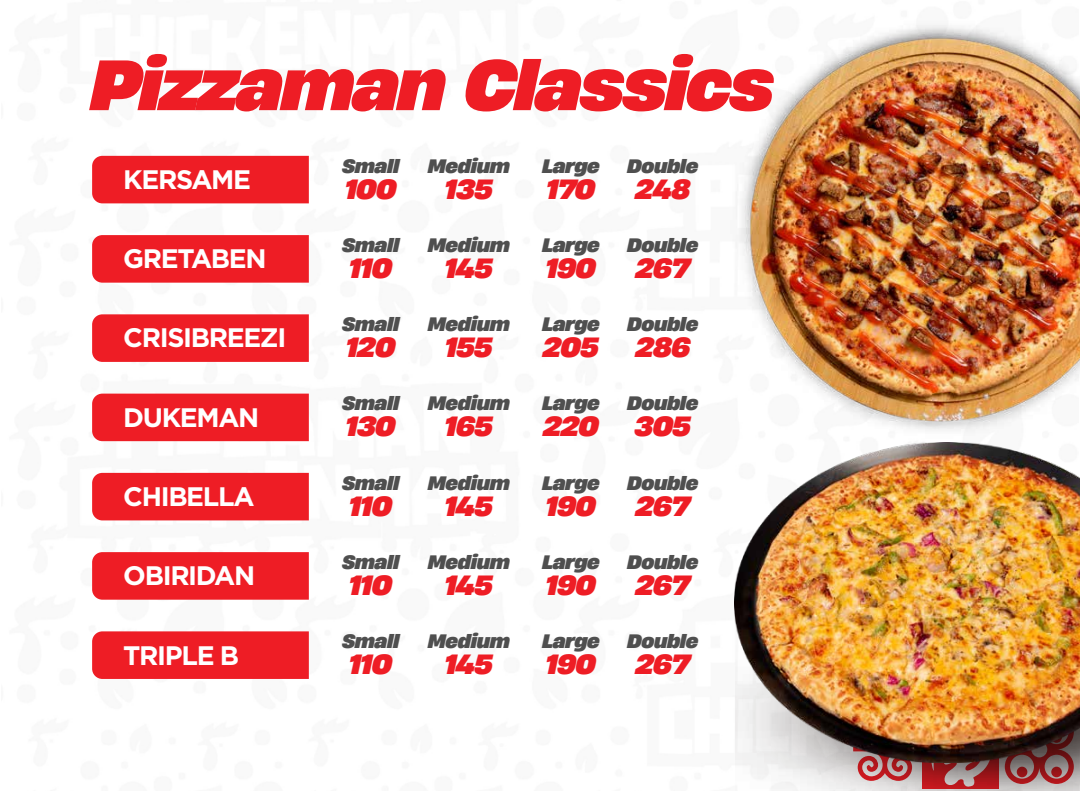
<style>
.page{position:relative;width:1080px;height:791px;background:#fff}
.page>*{position:absolute;margin:0;border:0;box-sizing:border-box;transform-origin:0 0}
.t1{font:italic 800 66.75px "Heading Now 77";letter-spacing:-.035em;color:#ee1d25}
.t2{font:700 26.75px "Gotham";letter-spacing:-.05em;color:#fff}
.t3{font:italic 800 26.12px "Heading Now 77";letter-spacing:-.025em;color:#ee1d25}
.t4{font:italic 800 18.38px "Heading Now 77";letter-spacing:-.025em;color:#4f4f4f}
</style>
<div class="page">
<div style="left:92px;top:156px;width:217px;height:47px;background:#ee1d25"></div>
<div style="left:92px;top:235px;width:217px;height:48px;background:#ee1d25"></div>
<div style="left:92px;top:314px;width:217px;height:48px;background:#ee1d25"></div>
<div style="left:92px;top:393px;width:217px;height:48px;background:#ee1d25"></div>
<div style="left:92px;top:473px;width:217px;height:47px;background:#ee1d25"></div>
<div style="left:92px;top:552px;width:217px;height:47px;background:#ee1d25"></div>
<div style="left:92px;top:631px;width:217px;height:48px;background:#ee1d25"></div>
<img style="left:735px;top:762px;width:345px;height:29px">
<img style="left:735px;top:442px;width:345px;height:320px">
<img style="left:736px;top:25px;width:344px;height:407px">
<h1 class="t1" style="left:90px;top:31px;width:686px">Pizzaman Classics</h1>
<p class="t4" style="left:428px;top:151px;width:83px">Medium</p>
<h3 class="t3" style="left:445px;top:168px;width:50px">135</h3>
<p class="t4" style="left:342px;top:151px;width:59px">Small</p>
<h3 class="t3" style="left:345px;top:168px;width:53px">100</h3>
<p class="t4" style="left:627px;top:151px;width:73px">Double</p>
<p class="t4" style="left:542px;top:151px;width:59px">Large</p>
<h3 class="t3" style="left:547px;top:168px;width:50px">170</h3>
<h2 class="t2" style="left:123px;top:164px;width:129px">KERSAME</h2>
<h3 class="t3" style="left:635px;top:168px;width:57px">248</h3>
<p class="t4" style="left:342px;top:230px;width:59px">Small</p>
<h3 class="t3" style="left:349px;top:247px;width:44px">110</h3>
<p class="t4" style="left:428px;top:230px;width:83px">Medium</p>
<h3 class="t3" style="left:445px;top:247px;width:50px">145</h3>
<p class="t4" style="left:627px;top:230px;width:73px">Double</p>
<p class="t4" style="left:542px;top:230px;width:59px">Large</p>
<h3 class="t3" style="left:546px;top:247px;width:52px">190</h3>
<h2 class="t2" style="left:123px;top:243px;width:145px">GRETABEN</h2>
<h3 class="t3" style="left:636px;top:247px;width:56px">267</h3>
<p class="t4" style="left:342px;top:309px;width:59px">Small</p>
<h3 class="t3" style="left:346px;top:326px;width:51px">120</h3>
<p class="t4" style="left:428px;top:309px;width:83px">Medium</p>
<h3 class="t3" style="left:445px;top:326px;width:49px">155</h3>
<p class="t4" style="left:627px;top:309px;width:73px">Double</p>
<p class="t4" style="left:542px;top:309px;width:59px">Large</p>
<h3 class="t3" style="left:543px;top:326px;width:58px">205</h3>
<h2 class="t2" style="left:123px;top:322px;width:165px">CRISIBREEZI</h2>
<h3 class="t3" style="left:635px;top:326px;width:57px">286</h3>
<p class="t4" style="left:342px;top:388px;width:59px">Small</p>
<h3 class="t3" style="left:346px;top:405px;width:51px">130</h3>
<p class="t4" style="left:428px;top:388px;width:83px">Medium</p>
<h3 class="t3" style="left:445px;top:405px;width:50px">165</h3>
<p class="t4" style="left:627px;top:388px;width:73px">Double</p>
<p class="t4" style="left:542px;top:388px;width:59px">Large</p>
<h3 class="t3" style="left:543px;top:405px;width:57px">220</h3>
<h2 class="t2" style="left:123px;top:402px;width:138px">DUKEMAN</h2>
<h3 class="t3" style="left:635px;top:405px;width:58px">305</h3>
<p class="t4" style="left:342px;top:468px;width:59px">Small</p>
<h3 class="t3" style="left:349px;top:485px;width:44px">110</h3>
<p class="t4" style="left:428px;top:468px;width:83px">Medium</p>
<h3 class="t3" style="left:445px;top:485px;width:50px">145</h3>
<p class="t4" style="left:627px;top:468px;width:73px">Double</p>
<p class="t4" style="left:542px;top:468px;width:59px">Large</p>
<h3 class="t3" style="left:546px;top:485px;width:52px">190</h3>
<h2 class="t2" style="left:123px;top:481px;width:133px">CHIBELLA</h2>
<h3 class="t3" style="left:636px;top:485px;width:56px">267</h3>
<p class="t4" style="left:342px;top:547px;width:59px">Small</p>
<h3 class="t3" style="left:349px;top:564px;width:44px">110</h3>
<p class="t4" style="left:428px;top:547px;width:83px">Medium</p>
<h3 class="t3" style="left:445px;top:564px;width:50px">145</h3>
<p class="t4" style="left:627px;top:547px;width:73px">Double</p>
<p class="t4" style="left:542px;top:547px;width:59px">Large</p>
<h3 class="t3" style="left:546px;top:564px;width:52px">190</h3>
<h2 class="t2" style="left:123px;top:560px;width:133px">OBIRIDAN</h2>
<h3 class="t3" style="left:636px;top:564px;width:56px">267</h3>
<p class="t4" style="left:342px;top:626px;width:59px">Small</p>
<h3 class="t3" style="left:349px;top:643px;width:44px">110</h3>
<p class="t4" style="left:428px;top:626px;width:83px">Medium</p>
<h3 class="t3" style="left:445px;top:643px;width:50px">145</h3>
<p class="t4" style="left:627px;top:626px;width:73px">Double</p>
<h3 class="t3" style="left:636px;top:643px;width:56px">267</h3>
<p class="t4" style="left:542px;top:626px;width:59px">Large</p>
<h3 class="t3" style="left:546px;top:643px;width:52px">190</h3>
<h2 class="t2" style="left:123px;top:639px;width:117px">TRIPLE B</h2>
</div>
